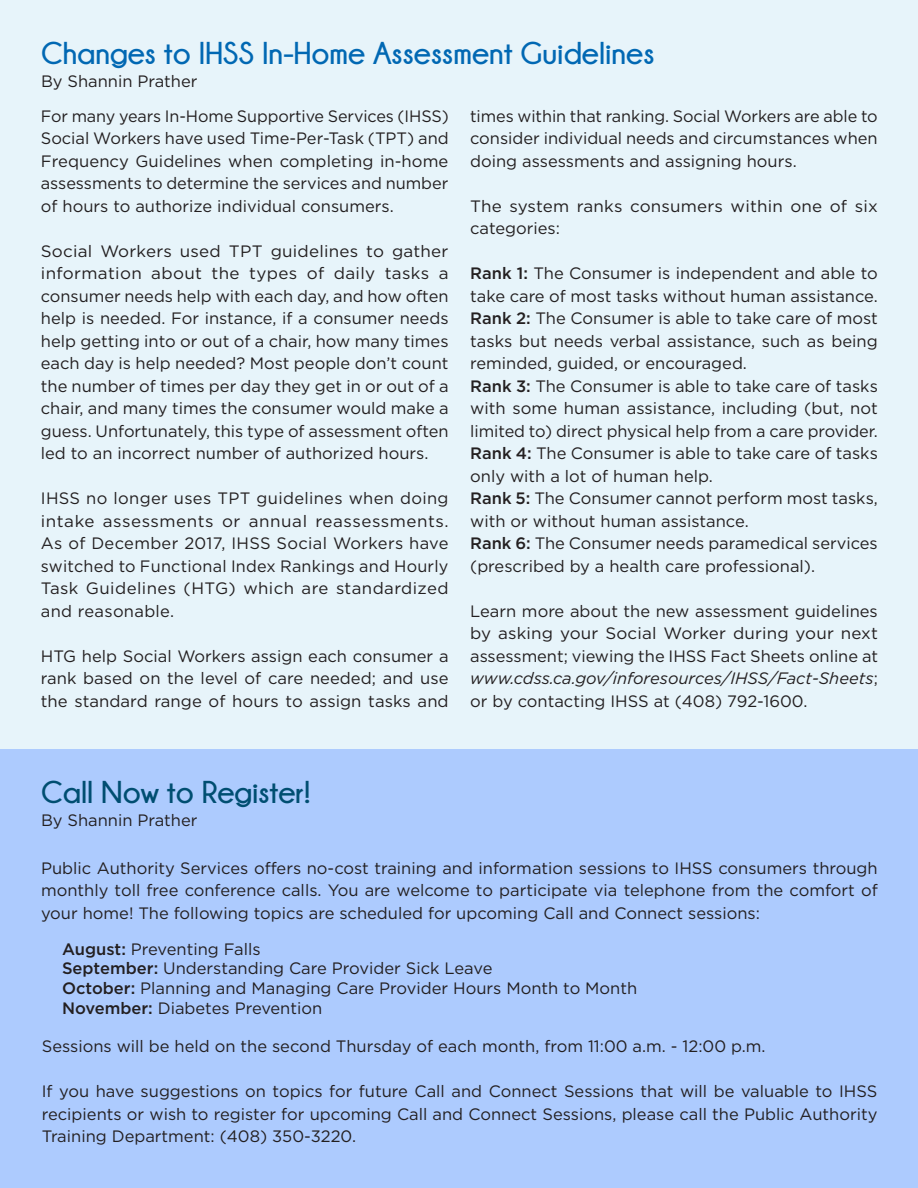
<style>
.page{position:relative;width:918px;height:1188px;background:#fff}
.page>*{position:absolute;margin:0;border:0;box-sizing:border-box;transform-origin:0 0}
.Page_title__Blue{font:700 31.5px "Champagne&Limousines";color:#0168b3}
.Page_title__Green{font:700 31.5px "Champagne&Limousines";color:#004e71}
.main_text{font:16.5px/22.5px "Gotham";color:#231f20;text-align:justify}
.author{font:16.5px "Gotham";color:#231f20}
.s1{font-weight:500}
.s2{font-style:italic}
</style>
<div class="page">
<hr style="left:0;top:0;width:1px;height:885px;background:#d2e6f0">
<div style="left:0;top:0;width:918px;height:748px;background:#e7f4fa"></div>
<div style="left:1px;top:749px;width:917px;height:439px;background:#adcbfe"></div>
<p class="Page_title__Blue" style="left:41px;top:36px;width:615px">Changes to IHSS In-Home Assessment Guidelines</p>
<p class="author" style="left:41px;top:70px;width:158px">By Shannin Prather</p>
<p class="main_text" style="left:41px;top:104px;width:409px">For many years In-Home Supportive Services (IHSS)<br>Social Workers have used Time-Per-Task (TPT) and Frequency Guidelines when completing in-home assessments to determine the services and number of hours to authorize individual consumers.</p>
<p class="main_text" style="left:41px;top:239px;width:409px">Social Workers used TPT guidelines to gather information about the types of daily tasks a consumer needs help with each day, and how often help is needed. For instance, if a consumer needs help getting into or out of a chair, how many times each day is help needed? Most people don’t count the number of times per day they get in or out of a chair, and many times the consumer would make a guess. Unfortunately, this type of assessment often led to an incorrect number of authorized hours.</p>
<p class="main_text" style="left:41px;top:487px;width:409px">IHSS no longer uses TPT guidelines when doing intake assessments or annual reassessments.<br>As of December 2017, IHSS Social Workers have switched to Functional Index Rankings and Hourly Task Guidelines (HTG) which are standardized and reasonable.</p>
<p class="main_text" style="left:41px;top:644px;width:409px">HTG help Social Workers assign each consumer a rank based on the level of care needed; and use the standard range of hours to assign tasks and</p>
<p class="main_text" style="left:470px;top:104px;width:409px">times within that ranking. Social Workers are able to consider individual needs and circumstances when doing assessments and assigning hours.</p>
<p class="main_text" style="left:470px;top:194px;width:409px">The system ranks consumers within one of six categories:</p>
<p class="main_text" style="left:470px;top:262px;width:409px"><span class="s1">Rank 1:</span> The Consumer is independent and able to take care of most tasks without human assistance.</p>
<p class="main_text" style="left:470px;top:307px;width:409px"><span class="s1">Rank 2:</span> The Consumer is able to take care of most tasks but needs verbal assistance, such as being reminded, guided, or encouraged.</p>
<p class="main_text" style="left:470px;top:374px;width:409px"><span class="s1">Rank 3:</span> The Consumer is able to take care of tasks with some human assistance, including (but, not limited to) direct physical help from a care provider.</p>
<p class="main_text" style="left:470px;top:442px;width:409px"><span class="s1">Rank 4:</span> The Consumer is able to take care of tasks only with a lot of human help.</p>
<p class="main_text" style="left:470px;top:487px;width:409px"><span class="s1">Rank 5:</span> The Consumer cannot perform most tasks, with or without human assistance.</p>
<p class="main_text" style="left:470px;top:532px;width:409px"><span class="s1">Rank 6:</span> The Consumer needs paramedical services (prescribed by a health care professional).</p>
<p class="main_text" style="left:470px;top:599px;width:409px">Learn more about the new assessment guidelines by asking your Social Worker during your next assessment; viewing the IHSS Fact Sheets online at <span class="s2">www.cdss.ca.gov/inforesources/IHSS/Fact-Sheets</span>; or by contacting IHSS at (408) 792-1600.</p>
<p class="Page_title__Green" style="left:41px;top:775px;width:271px">Call Now to Register!</p>
<p class="author" style="left:41px;top:809px;width:158px">By Shannin Prather</p>
<p class="main_text" style="left:41px;top:856px;width:838px">Public Authority Services offers no-cost training and information sessions to IHSS consumers through monthly toll free conference calls. You are welcome to participate via telephone from the comfort of your home! The following topics are scheduled for upcoming Call and Connect sessions:</p>
<p class="main_text" style="left:62px;top:937px;width:200px"><span class="s1">August:</span> Preventing Falls</p>
<p class="main_text" style="left:62px;top:957px;width:432px"><span class="s1">September:</span> Understanding Care Provider Sick Leave</p>
<p class="main_text" style="left:62px;top:977px;width:577px"><span class="s1">October:</span> Planning and Managing Care Provider Hours Month to Month</p>
<p class="main_text" style="left:62px;top:997px;width:262px"><span class="s1">November:</span> Diabetes Prevention</p>
<p class="main_text" style="left:42px;top:1035px;width:725px">Sessions will be held on the second Thursday of each month, from 11:00 a.m. - 12:00 p.m.</p>
<p class="main_text" style="left:42px;top:1080px;width:837px">If you have suggestions on topics for future Call and Connect Sessions that will be valuable to IHSS recipients or wish to register for upcoming Call and Connect Sessions, please call the Public Authority Training Department: (408) 350-3220.</p>
</div>
